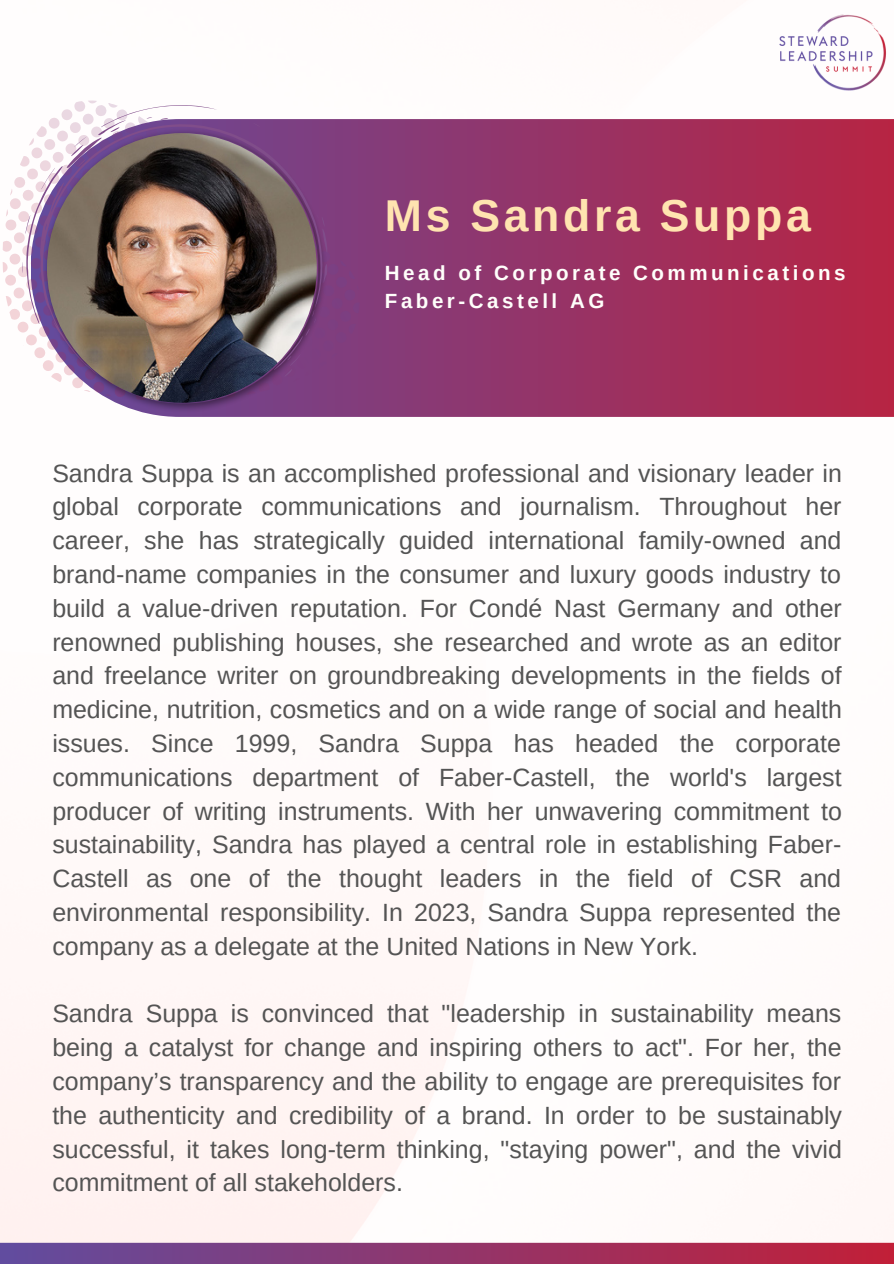
<style>
.page{position:relative;width:894px;height:1264px;background:#fff}
.page>*{position:absolute;margin:0;border:0;box-sizing:border-box;transform-origin:0 0}
.t1{font:700 44.55px "Arimo";letter-spacing:.085em;color:#ffe4b0}
.t2{font:24.9px/33.8px "Arimo";color:#545454;text-align:justify}
.t3{font:700 20.55px "Arimo";letter-spacing:.17em;color:#fffffb}
</style>
<div class="page">
<svg style="left:390px;top:119px;width:503px;height:298px;background:#9e2f5d"></svg>
<svg style="left:2px;top:100px;width:388px;height:317px;fill:#843e7e"></svg>
<img style="left:42px;top:129px;width:285px;height:283px">
<img style="left:47px;top:133px;width:270px;height:270px;border-radius:50%">
<svg style="left:40px;top:124px;width:282px;height:251px;background:#6c565d"></svg>
<svg style="left:323px;top:264px;width:4px;height:19px"></svg>
<svg style="left:252px;top:123px;width:8px;height:4px"></svg>
<svg style="left:273px;top:308px;width:43px;height:69px;background:#9d7d9d"></svg>
<svg style="left:317px;top:214px;width:10px;height:39px"></svg>
<img style="left:22px;top:102px;width:195px;height:222px">
<img style="left:779px;top:14px;width:108px;height:77px">
<svg style="left:0;top:1242px;width:893px;height:21px;background:#953d70"></svg>
<p class="t1" style="left:385px;top:191px;width:427px">Ms Sandra Suppa</p>
<p class="t3" style="left:385px;top:261px;width:462px">Head of Corporate Communications</p>
<p class="t3" style="left:385px;top:289px;width:221px">Faber-Castell AG</p>
<p class="t2" style="left:52px;top:456px;width:791px">Sandra Suppa is an accomplished professional and visionary leader in global corporate communications and journalism. Throughout her career, she has strategically guided international family-owned and brand-name companies in the consumer and luxury goods industry to build a value-driven reputation. For Condé Nast Germany and other renowned publishing houses, she researched and wrote as an editor and freelance writer on groundbreaking developments in the fields of medicine, nutrition, cosmetics and on a wide range of social and health issues. Since 1999, Sandra Suppa has headed the corporate communications department of Faber-Castell, the world's largest producer of writing instruments. With her unwavering commitment to sustainability, Sandra has played a central role in establishing Faber-Castell as one of the thought leaders in the field of CSR and environmental responsibility. In 2023, Sandra Suppa represented the company as a delegate at the United Nations in New York.</p>
<p class="t2" style="left:52px;top:996px;width:791px">Sandra Suppa is convinced that "leadership in sustainability means being a catalyst for change and inspiring others to act". For her, the company’s transparency and the ability to engage are prerequisites for the authenticity and credibility of a brand. In order to be sustainably successful, it takes long-term thinking, "staying power", and the vivid commitment of all stakeholders.</p>
</div>
